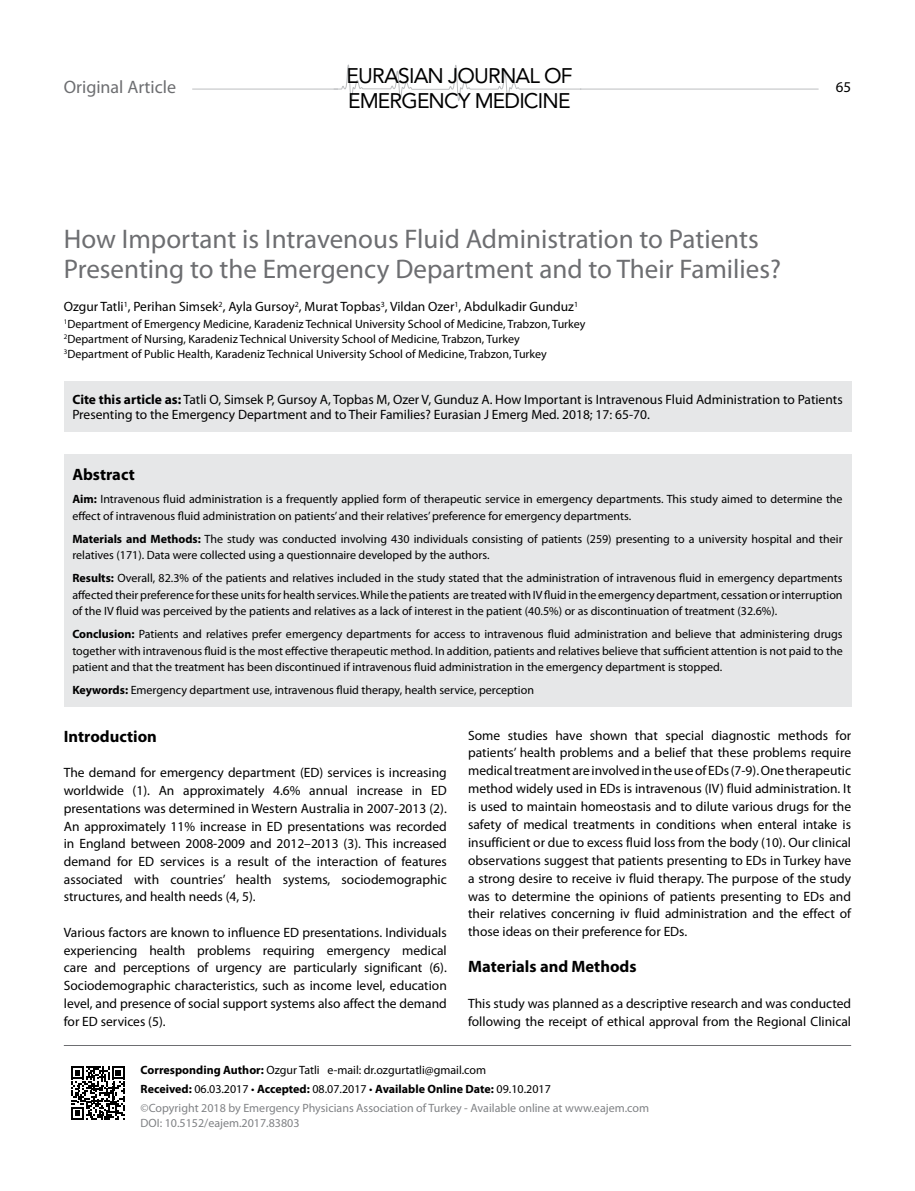
<style>
.page{position:relative;width:915px;height:1191px;background:#fff}
.page>*{position:absolute;margin:0;border:0;box-sizing:border-box;transform-origin:0 0}
.t1{font:27px/30px "Myriad Pro";color:#6d6e71}
.t2{font:21px/24.3px "Avenir LT Std";letter-spacing:-.04em;color:#000}
.t3{font:18px "Myriad Pro";color:#6d6e71}
.t4{font:700 16.5px "Myriad Pro";color:#000}
.t5{font:15px "Myriad Pro";color:#000}
.t6{font:13.5px/17.7px "Myriad Pro";color:#000;text-align:justify}
.t7{font:12px/16.5px "Myriad Pro";color:#000}
.t8{font:12px/19.2px "Myriad Pro";color:#808285}
.s1{font-weight:700}
.s2{font-weight:700;color:#000}
.s3{color:#000}
</style>
<div class="page">
<hr style="left:64px;top:1045px;width:786px;height:1px;background:#6d6e71">
<svg style="left:71px;top:1066px;width:53px;height:53px"></svg>
<div style="left:64px;top:454px;width:786px;height:252px;background:#e6e7e8"></div>
<hr style="left:192px;top:89px;width:626px;height:1px;background:#bcbec0">
<svg style="left:333px;top:64px;width:248px;height:37px"></svg>
<div style="left:64px;top:381px;width:786px;height:50px;background:#e6e7e8"></div>
<h2 class="t2" style="left:346px;top:64px;width:227px">EURASIAN JOURNAL OF<br>EMERGENCY MEDICINE</h2>
<h3 class="t3" style="left:64px;top:76px;width:114px">Original Article</h3>
<p class="t5" style="left:835px;top:78px;width:17px">65</p>
<h1 class="t1" style="left:64px;top:224px;width:718px">How Important is Intravenous Fluid Administration to Patients<br>Presenting to the Emergency Department and to Their Families?</h1>
<p class="t6" style="left:64px;top:297px;width:515px">Ozgur Tatli<sup>1</sup>, Perihan Simsek<sup>2</sup>, Ayla Gursoy<sup>2</sup>, Murat Topbas<sup>3</sup>, Vildan Ozer<sup>1</sup>, Abdulkadir Gunduz<sup>1</sup></p>
<p class="t7" style="left:64px;top:316px;width:523px;line-height:15px"><sup>1</sup>Department of Emergency Medicine, Karadeniz Technical University School of Medicine, Trabzon, Turkey<br><sup>2</sup>Department of Nursing, Karadeniz Technical University School of Medicine, Trabzon, Turkey<br><sup>3</sup>Department of Public Health, Karadeniz Technical University School of Medicine, Trabzon, Turkey</p>
<p class="t6" style="left:72px;top:391px;width:771px;line-height:15px"><span class="s1">Cite this article as:</span> Tatli O, Simsek P, Gursoy A, Topbas M, Ozer V, Gunduz A. How Important is Intravenous Fluid Administration to Patients<br>Presenting to the Emergency Department and to Their Families? Eurasian J Emerg Med. 2018; 17: 65-70.</p>
<p class="t4" style="left:72px;top:464px;width:64px">Abstract</p>
<p class="t7" style="left:72px;top:491px;width:771px"><span class="s1">Aim:</span> Intravenous fluid administration is a frequently applied form of therapeutic service in emergency departments. This study aimed to determine the effect of intravenous fluid administration on patients’ and their relatives’ preference for emergency departments.</p>
<p class="t7" style="left:72px;top:530px;width:771px"><span class="s1">Materials and Methods:</span> The study was conducted involving 430 individuals consisting of patients (259) presenting to a university hospital and their relatives (171). Data were collected using a questionnaire developed by the authors.</p>
<p class="t7" style="left:72px;top:569px;width:771px;text-align:justify"><span class="s1">Results:</span> Overall, 82.3% of the patients and relatives included in the study stated that the administration of intravenous fluid in emergency departments affected their preference for these units for health services. While the patients are treated with IV fluid in the emergency department, cessation or interruption of the IV fluid was perceived by the patients and relatives as a lack of interest in the patient (40.5%) or as discontinuation of treatment (32.6%).</p>
<p class="t7" style="left:72px;top:625px;width:771px;text-align:justify"><span class="s1">Conclusion:</span> Patients and relatives prefer emergency departments for access to intravenous fluid administration and believe that administering drugs together with intravenous fluid is the most effective therapeutic method. In addition, patients and relatives believe that sufficient attention is not paid to the patient and that the treatment has been discontinued if intravenous fluid administration in the emergency department is stopped.</p>
<p class="t7" style="left:72px;top:681px;width:463px"><span class="s1">Keywords:</span> Emergency department use, intravenous fluid therapy, health service, perception</p>
<p class="t6" style="left:468px;top:726px;width:384px">Some studies have shown that special diagnostic methods for patients’ health problems and a belief that these problems require medical treatment are involved in the use of EDs (7-9). One therapeutic method widely used in EDs is intravenous (IV) fluid administration. It is used to maintain homeostasis and to dilute various drugs for the safety of medical treatments in conditions when enteral intake is insufficient or due to excess fluid loss from the body (10). Our clinical observations suggest that patients presenting to EDs in Turkey have a strong desire to receive iv fluid therapy. The purpose of the study was to determine the opinions of patients presenting to EDs and their relatives concerning iv fluid administration and the effect of those ideas on their preference for EDs.</p>
<p class="t4" style="left:468px;top:955px;width:170px">Materials and Methods</p>
<p class="t6" style="left:468px;top:994px;width:384px">This study was planned as a descriptive research and was conducted following the receipt of ethical approval from the Regional Clinical</p>
<p class="t8" style="left:141px;top:1059px;width:510px"><span class="s2">Corresponding Author:</span> <span class="s3">Ozgur Tatli e-mail: dr.ozgurtatli@gmail.com<br></span><span class="s2">Received:</span> <span class="s3">06.03.2017 •</span> <span class="s2">Accepted:</span> <span class="s3">08.07.2017 •</span> <span class="s2">Available Online Date:</span> <span class="s3">09.10.2017<br></span>©Copyright 2018 by Emergency Physicians Association of Turkey - Available online at www.eajem.com</p>
<p class="t8" style="left:141px;top:1113px;width:160px">DOI: 10.5152/eajem.2017.83803</p>
<p class="t4" style="left:64px;top:725px;width:95px">Introduction</p>
<p class="t6" style="left:64px;top:763px;width:384px">The demand for emergency department (ED) services is increasing worldwide (1). An approximately 4.6% annual increase in ED presentations was determined in Western Australia in 2007-2013 (2).<br>An approximately 11% increase in ED presentations was recorded in England between 2008-2009 and 2012–2013 (3). This increased demand for ED services is a result of the interaction of features associated with countries’ health systems, sociodemographic structures, and health needs (4, 5).</p>
<p class="t6" style="left:64px;top:923px;width:384px">Various factors are known to influence ED presentations. Individuals experiencing health problems requiring emergency medical care and perceptions of urgency are particularly significant (6).<br>Sociodemographic characteristics, such as income level, education level, and presence of social support systems also affect the demand for ED services (5).</p>
</div>
